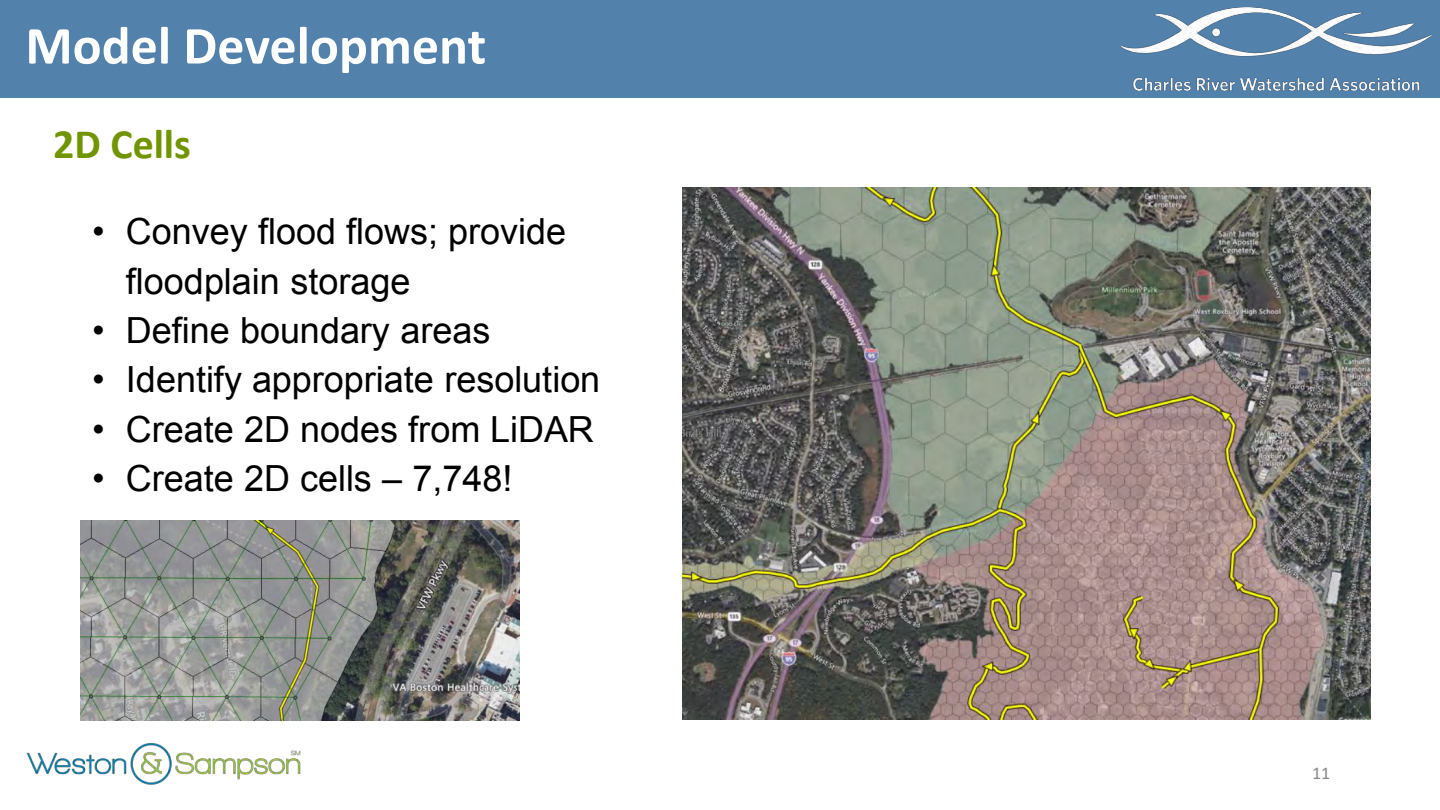
<style>
.page{position:relative;width:1440px;height:810px;background:#fff}
.page>*{position:absolute;margin:0;border:0;box-sizing:border-box;transform-origin:0 0}
.t1{font:700 54px "Calibri";color:#fff}
.t2{font:700 42px "Calibri";color:#719500}
.t3{font:36px/49.3px "Arial";color:#000}
.t4{font:18px "Calibri";color:#898989}
</style>
<div class="page">
<div style="left:0;top:0;width:1440px;height:98px;background:#5281ac"></div>
<img style="left:26px;top:743px;width:275px;height:42px">
<img style="left:1121px;top:8px;width:311px;height:83px">
<img style="left:683px;top:188px;width:687px;height:531px">
<img style="left:81px;top:521px;width:439px;height:200px">
<h1 class="t1" style="left:25px;top:23px;width:462px">Model Development</h1>
<p class="t2" style="left:53px;top:126px;width:139px">2D Cells</p>
<p class="t3" style="left:126px;top:208px;width:442px;text-indent:-34px">• Convey flood flows; provide floodplain storage</p>
<p class="t3" style="left:92px;top:306px;width:400px">• Define boundary areas</p>
<p class="t3" style="left:92px;top:355px;width:510px">• Identify appropriate resolution</p>
<p class="t3" style="left:92px;top:405px;width:503px">• Create 2D nodes from LiDAR</p>
<p class="t3" style="left:92px;top:454px;width:422px">• Create 2D cells – 7,748!</p>
<p class="t4" style="left:1312px;top:765px;width:20px">11</p>
</div>
